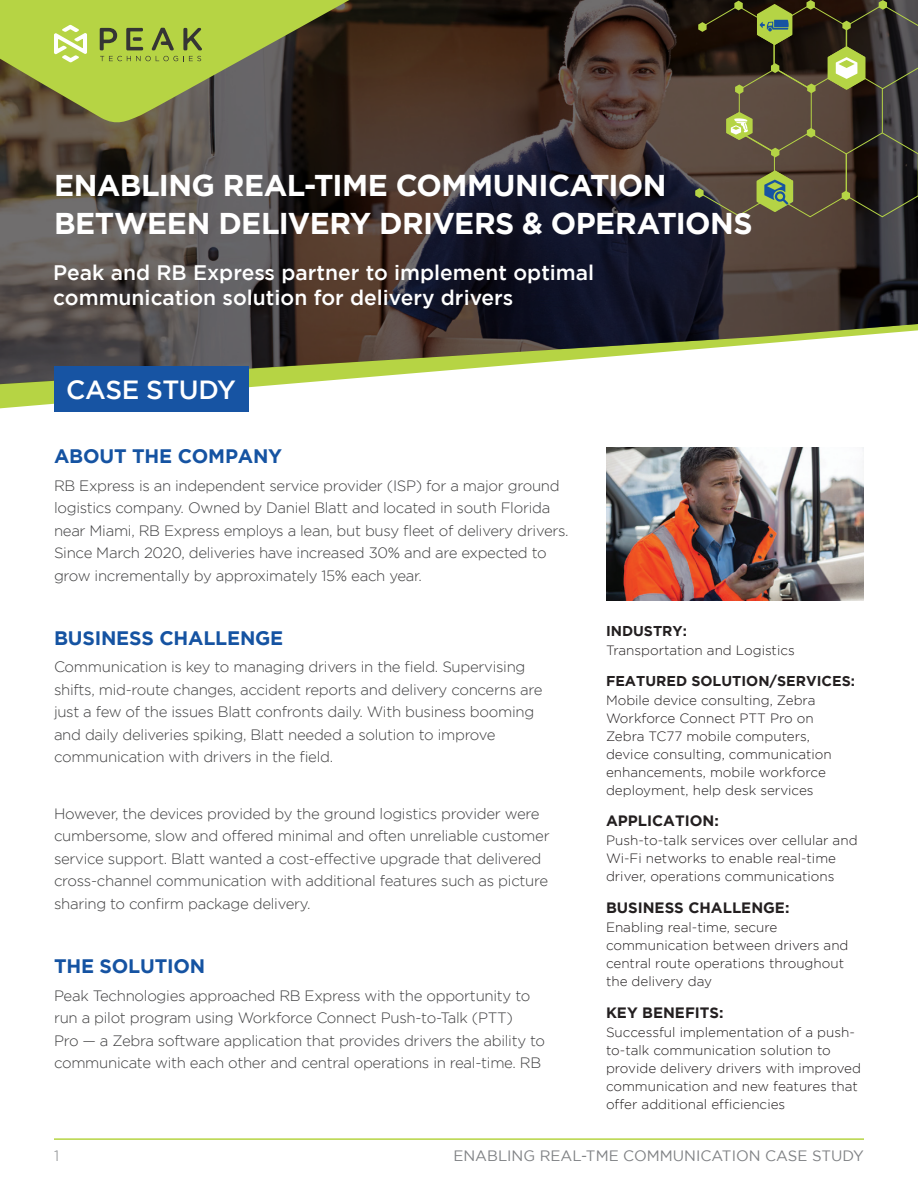
<style>
.page{position:relative;width:918px;height:1188px;background:#fff}
.page>*{position:absolute;margin:0;border:0;box-sizing:border-box;transform-origin:0 0}
.Main_Heading{font:700 30px/37.5px "Gotham";letter-spacing:-.02em;color:#fff}
.CS_Heading{font:500 26.25px "Gotham";letter-spacing:-.02em;color:#fff}
.Subhead_style_1{font:500 21px/25.2px "Gotham";color:#fff}
.Heading1{font:700 19.5px "Gotham";letter-spacing:-.01em;color:#1553a2}
.Body_Text{font:300 15px/22.5px "Gotham";letter-spacing:-.02em;color:#3e3e3f}
.Side_bar_Head{font:700 15px "Gotham";color:#231f20}
.t1{font:15px "Gotham";color:#808285}
.t2{font:300 15px "Gotham";color:#808285}
.Side_bar_Head-2{font:700 14.25px "Gotham";color:#231f20}
.Sidebar_Body{font:300 13.5px/18px "Gotham";color:#231f20}
</style>
<div class="page">
<hr style="left:54px;top:1138px;width:810px;height:2px;background:#b6d444">
<svg style="left:0;top:0;width:918px;height:385px;background:#524c48"></svg>
<img style="left:606px;top:448px;width:258px;height:152px">
<div style="left:54px;top:366px;width:194px;height:46px;background:#1754a3"></div>
<svg style="left:695px;top:0;width:223px;height:218px;background:#4b4432"></svg>
<svg style="left:0;top:0;width:584px;height:126px;background:#666530"></svg>
<svg style="left:100px;top:56px;width:101px;height:5px"></svg>
<svg style="left:54px;top:25px;width:33px;height:37px"></svg>
<svg style="left:126px;top:28px;width:17px;height:22px"></svg>
<svg style="left:151px;top:28px;width:23px;height:22px"></svg>
<svg style="left:183px;top:28px;width:19px;height:22px"></svg>
<svg style="left:100px;top:28px;width:17px;height:22px"></svg>
<p class="Main_Heading" style="left:54px;top:166px;width:700px">ENABLING REAL-TIME COMMUNICATION<br>BETWEEN DELIVERY DRIVERS &amp; OPERATIONS</p>
<p class="Subhead_style_1" style="left:53px;top:259px;width:542px">Peak and RB Express partner to implement optimal communication solution for delivery drivers</p>
<p class="CS_Heading" style="left:66px;top:375px;width:171px">CASE STUDY</p>
<p class="Heading1" style="left:54px;top:445px;width:230px">ABOUT THE COMPANY</p>
<p class="Body_Text" style="left:54px;top:474px;width:516px">RB Express is an independent service provider (ISP) for a major ground logistics company. Owned by Daniel Blatt and located in south Florida near Miami, RB Express employs a lean, but busy fleet of delivery drivers.<br>Since March 2020, deliveries have increased 30% and are expected to grow incrementally by approximately 15% each year.</p>
<p class="Heading1" style="left:54px;top:626px;width:231px">BUSINESS CHALLENGE</p>
<p class="Body_Text" style="left:54px;top:656px;width:490px">Communication is key to managing drivers in the field. Supervising shifts, mid-route changes, accident reports and delivery concerns are just a few of the issues Blatt confronts daily. With business booming and daily deliveries spiking, Blatt needed a solution to improve communication with drivers in the field.</p>
<p class="Body_Text" style="left:54px;top:802px;width:497px">However, the devices provided by the ground logistics provider were cumbersome, slow and offered minimal and often unreliable customer service support. Blatt wanted a cost-effective upgrade that delivered cross-channel communication with additional features such as picture sharing to confirm package delivery.</p>
<p class="Heading1" style="left:54px;top:954px;width:153px">THE SOLUTION</p>
<p class="Body_Text" style="left:54px;top:984px;width:493px">Peak Technologies approached RB Express with the opportunity to run a pilot program using Workforce Connect Push-to-Talk (PTT)<br>Pro — a Zebra software application that provides drivers the ability to communicate with each other and central operations in real-time. RB</p>
<p class="Side_bar_Head-2" style="left:606px;top:623px;width:83px">INDUSTRY:</p>
<p class="Sidebar_Body" style="left:606px;top:641px;width:190px">Transportation and Logistics</p>
<p class="Side_bar_Head-2" style="left:606px;top:673px;width:251px">FEATURED SOLUTION/SERVICES:</p>
<p class="Sidebar_Body" style="left:606px;top:691px;width:227px">Mobile device consulting, Zebra<br>Workforce Connect PTT Pro on<br>Zebra TC77 mobile computers, device consulting, communication enhancements, mobile workforce deployment, help desk services</p>
<p class="Side_bar_Head" style="left:606px;top:812px;width:114px">APPLICATION:</p>
<p class="Sidebar_Body" style="left:606px;top:832px;width:253px">Push-to-talk services over cellular and<br>Wi-Fi networks to enable real-time driver, operations communications</p>
<p class="Side_bar_Head" style="left:606px;top:899px;width:185px">BUSINESS CHALLENGE:</p>
<p class="Sidebar_Body" style="left:606px;top:918px;width:244px">Enabling real-time, secure communication between drivers and central route operations throughout the delivery day</p>
<p class="Side_bar_Head" style="left:606px;top:1004px;width:119px">KEY BENEFITS:</p>
<p class="Sidebar_Body" style="left:606px;top:1023px;width:257px">Successful implementation of a push&shy;to-talk communication solution to provide delivery drivers with improved communication and new features that offer additional efficiencies</p>
<p class="t2" style="left:54px;top:1148px;width:7px">1</p>
<p class="t1" style="left:453px;top:1148px;width:412px">ENABLING REAL-TME COMMUNICATION CASE STUDY</p>
</div>
